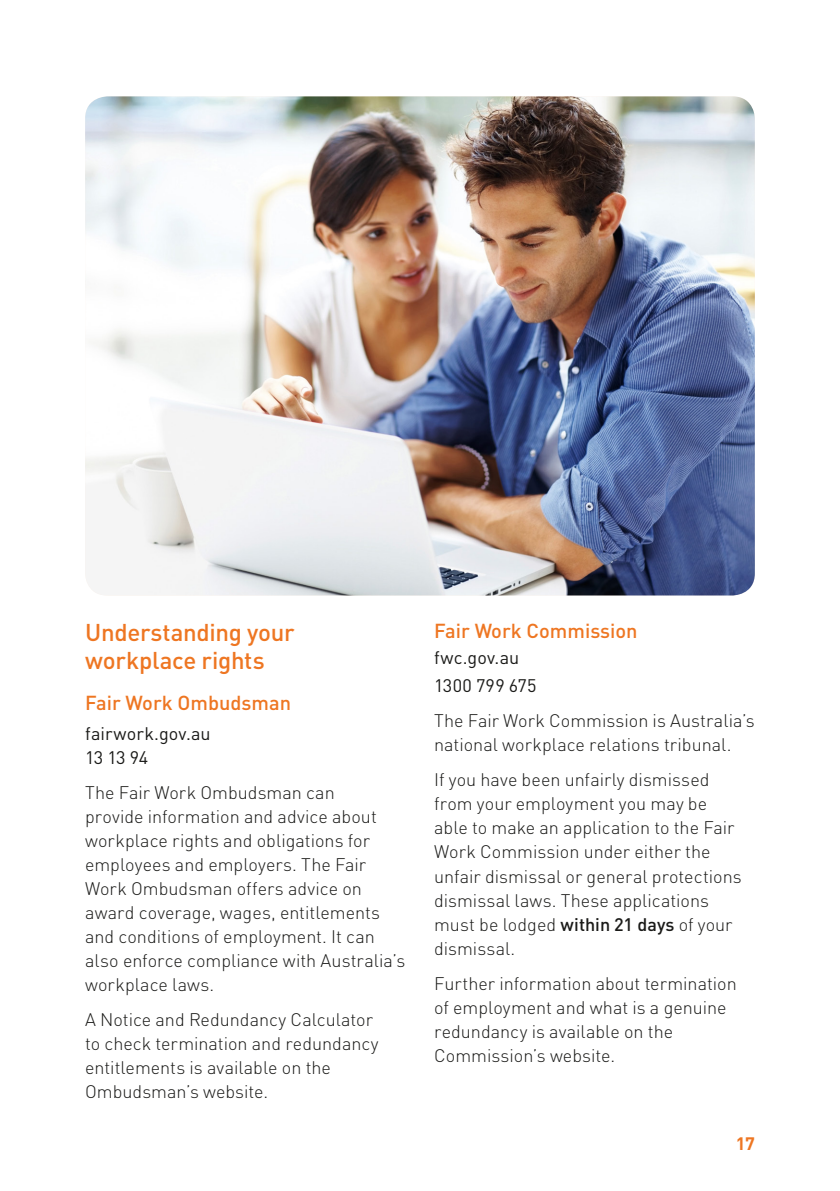
<style>
.page{position:relative;width:840px;height:1191px;background:#fff}
.page>*{position:absolute;margin:0;border:0;box-sizing:border-box;transform-origin:0 0}
.t1{font:500 24px/28px "DIN";letter-spacing:-.01em;color:#ee7622}
.t2{font:500 20px "DIN";color:#ee7622}
.t3{font:300 18px/24px "DIN";color:#1a1a18}
.t4{font:18px/24px "DIN";letter-spacing:.005em;color:#1a1a18}
.t5{font:700 17.8px "DIN";color:#ee7622}
.s1{font-weight:500}
</style>
<div class="page">
<img style="left:85px;top:96px;width:669px;height:499px">
<h4 class="t1" style="left:85px;top:617px;width:211px">Understanding your workplace rights</h4>
<p class="t2" style="left:85px;top:690px;width:207px">Fair Work Ombudsman</p>
<p class="t4" style="left:85px;top:721px;width:127px">fairwork.gov.au<br>13 13 94</p>
<p class="t3" style="left:85px;top:780px;width:321px">The Fair Work Ombudsman can<br>provide information and advice about workplace rights and obligations for employees and employers. The Fair Work Ombudsman offers advice on award coverage, wages, entitlements and conditions of employment. It can also enforce compliance with Australia’s workplace laws.</p>
<p class="t3" style="left:85px;top:1007px;width:295px">A Notice and Redundancy Calculator to check termination and redundancy entitlements is available on the<br>Ombudsman’s website.</p>
<p class="t2" style="left:434px;top:618px;width:205px">Fair Work Commission</p>
<p class="t4" style="left:434px;top:643px;width:104px;line-height:27.8px">fwc.gov.au<br>1300 799 675</p>
<p class="t3" style="left:434px;top:708px;width:322px">The Fair Work Commission is Australia’s national workplace relations tribunal.</p>
<p class="t3" style="left:434px;top:768px;width:309px">If you have been unfairly dismissed from your employment you may be able to make an application to the Fair<br>Work Commission under either the unfair dismissal or general protections dismissal laws. These applications must be lodged <span class="s1">within 21 days</span> of your dismissal.</p>
<p class="t3" style="left:434px;top:971px;width:304px">Further information about termination of employment and what is a genuine redundancy is available on the<br>Commission’s website.</p>
<p class="t5" style="left:735px;top:1132px;width:20px">17</p>
</div>
